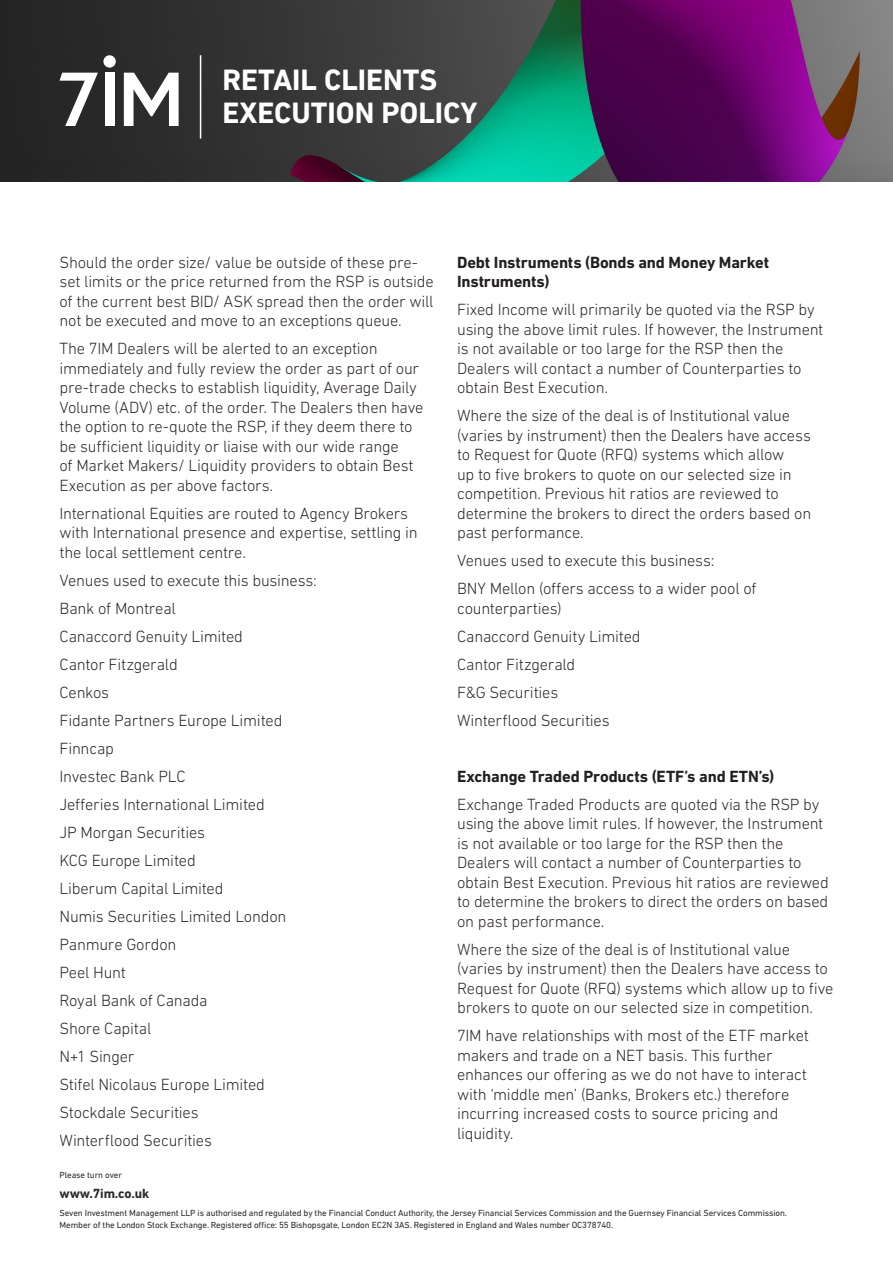
<style>
.page{position:relative;width:893px;height:1263px;background:#fff}
.page>*{position:absolute;margin:0;border:0;box-sizing:border-box;transform-origin:0 0}
.t1{font:700 30px "DIN Next LT Pro";color:#fff}
.Content_Body_Light_1{font:300 16.5px/19.5px "DIN Next LT Pro";letter-spacing:-.015em;color:#2d292a}
.Content_Body_Light_1-2{font:700 16.5px/19.5px "DIN Next LT Pro";letter-spacing:-.01em;color:#231f20}
.Footer_Signoff_Bold{font:700 13.5px "DIN Next LT Pro";letter-spacing:-.01em;color:#2d292a}
.Footer_Reg_Address_R{font:9px/12px "DIN Next LT Pro";letter-spacing:-.01em;color:#2d292a}
</style>
<div class="page">
<img style="left:0;top:0;width:893px;height:181px">
<svg style="left:60px;top:73px;width:38px;height:53px"></svg>
<svg style="left:103px;top:55px;width:13px;height:13px"></svg>
<div style="left:105px;top:73px;width:9px;height:53px;background:#fff"></div>
<svg style="left:124px;top:73px;width:55px;height:53px"></svg>
<hr style="left:200px;top:55px;width:1px;height:84px;background:#fff">
<p class="t1" style="left:223px;top:63px;width:216px">RETAIL CLIENTS</p>
<p class="t1" style="left:223px;top:96px;width:257px">EXECUTION POLICY</p>
<p class="Content_Body_Light_1" style="left:60px;top:252px;width:376px">Should the order size/ value be outside of these pre&shy;set limits or the price returned from the RSP is outside of the current best BID/ ASK spread then the order will not be executed and move to an exceptions queue.</p>
<p class="Content_Body_Light_1" style="left:60px;top:338px;width:366px">The 7IM Dealers will be alerted to an exception immediately and fully review the order as part of our pre-trade checks to establish liquidity, Average Daily Volume (ADV) etc. of the order. The Dealers then have the option to re-quote the RSP, if they deem there to be sufficient liquidity or liaise with our wide range<br>of Market Makers/ Liquidity providers to obtain Best Execution as per above factors.</p>
<p class="Content_Body_Light_1" style="left:60px;top:503px;width:360px">International Equities are routed to Agency Brokers with International presence and expertise, settling in the local settlement centre.</p>
<p class="Content_Body_Light_1" style="left:60px;top:570px;width:259px">Venues used to execute this business:</p>
<p class="Content_Body_Light_1" style="left:60px;top:598px;width:118px">Bank of Montreal</p>
<p class="Content_Body_Light_1" style="left:60px;top:626px;width:185px">Canaccord Genuity Limited</p>
<p class="Content_Body_Light_1" style="left:60px;top:654px;width:120px">Cantor Fitzgerald</p>
<p class="Content_Body_Light_1" style="left:60px;top:682px;width:51px">Cenkos</p>
<p class="Content_Body_Light_1" style="left:60px;top:710px;width:224px">Fidante Partners Europe Limited</p>
<p class="Content_Body_Light_1" style="left:60px;top:738px;width:56px">Finncap</p>
<p class="Content_Body_Light_1" style="left:60px;top:766px;width:128px">Investec Bank PLC</p>
<p class="Content_Body_Light_1" style="left:60px;top:794px;width:207px">Jefferies International Limited</p>
<p class="Content_Body_Light_1" style="left:60px;top:822px;width:147px">JP Morgan Securities</p>
<p class="Content_Body_Light_1" style="left:60px;top:850px;width:138px">KCG Europe Limited</p>
<p class="Content_Body_Light_1" style="left:60px;top:878px;width:166px">Liberum Capital Limited</p>
<p class="Content_Body_Light_1" style="left:60px;top:906px;width:229px">Numis Securities Limited London</p>
<p class="Content_Body_Light_1" style="left:60px;top:934px;width:119px">Panmure Gordon</p>
<p class="Content_Body_Light_1" style="left:60px;top:962px;width:68px">Peel Hunt</p>
<p class="Content_Body_Light_1" style="left:60px;top:990px;width:150px">Royal Bank of Canada</p>
<p class="Content_Body_Light_1" style="left:60px;top:1018px;width:93px">Shore Capital</p>
<p class="Content_Body_Light_1" style="left:60px;top:1046px;width:76px">N+1 Singer</p>
<p class="Content_Body_Light_1" style="left:60px;top:1074px;width:207px">Stifel Nicolaus Europe Limited</p>
<p class="Content_Body_Light_1" style="left:60px;top:1102px;width:141px">Stockdale Securities</p>
<p class="Content_Body_Light_1" style="left:60px;top:1130px;width:154px">Winterflood Securities</p>
<p class="Footer_Reg_Address_R" style="left:60px;top:1168px;width:64px">Please turn over</p>
<p class="Content_Body_Light_1-2" style="left:457px;top:252px;width:314px">Debt Instruments (Bonds and Money Market<br>Instruments)</p>
<p class="Content_Body_Light_1" style="left:457px;top:299px;width:368px">Fixed Income will primarily be quoted via the RSP by using the above limit rules. If however, the Instrument is not available or too large for the RSP then the Dealers will contact a number of Counterparties to obtain Best Execution.</p>
<p class="Content_Body_Light_1" style="left:457px;top:405px;width:356px">Where the size of the deal is of Institutional value (varies by instrument) then the Dealers have access to Request for Quote (RFQ) systems which allow<br>up to five brokers to quote on our selected size in competition. Previous hit ratios are reviewed to determine the brokers to direct the orders based on past performance.</p>
<p class="Content_Body_Light_1" style="left:457px;top:550px;width:259px">Venues used to execute this business:</p>
<p class="Content_Body_Light_1" style="left:457px;top:578px;width:301px">BNY Mellon (offers access to a wider pool of counterparties)</p>
<p class="Content_Body_Light_1" style="left:457px;top:626px;width:185px">Canaccord Genuity Limited</p>
<p class="Content_Body_Light_1" style="left:457px;top:654px;width:120px">Cantor Fitzgerald</p>
<p class="Content_Body_Light_1" style="left:457px;top:682px;width:103px">F&amp;G Securities</p>
<p class="Content_Body_Light_1" style="left:457px;top:710px;width:154px">Winterflood Securities</p>
<p class="Content_Body_Light_1-2" style="left:457px;top:766px;width:319px">Exchange Traded Products (ETF’s and ETN’s)</p>
<p class="Content_Body_Light_1" style="left:457px;top:794px;width:373px">Exchange Traded Products are quoted via the RSP by using the above limit rules. If however, the Instrument is not available or too large for the RSP then the Dealers will contact a number of Counterparties to obtain Best Execution. Previous hit ratios are reviewed to determine the brokers to direct the orders on based on past performance.</p>
<p class="Content_Body_Light_1" style="left:457px;top:939px;width:378px">Where the size of the deal is of Institutional value (varies by instrument) then the Dealers have access to Request for Quote (RFQ) systems which allow up to five brokers to quote on our selected size in competition.</p>
<p class="Content_Body_Light_1" style="left:457px;top:1026px;width:353px">7IM have relationships with most of the ETF market makers and trade on a NET basis. This further enhances our offering as we do not have to interact with ‘middle men’ (Banks, Brokers etc.) therefore incurring increased costs to source pricing and liquidity.</p>
<p class="Footer_Signoff_Bold" style="left:60px;top:1185px;width:91px">www.7im.co.uk</p>
<p class="Footer_Reg_Address_R" style="left:60px;top:1207px;width:729px">Seven Investment Management LLP is authorised and regulated by the Financial Conduct Authority, the Jersey Financial Services Commission and the Guernsey Financial Services Commission.<br>Member of the London Stock Exchange. Registered office: 55 Bishopsgate, London EC2N 3AS. Registered in England and Wales number OC378740.</p>
</div>
